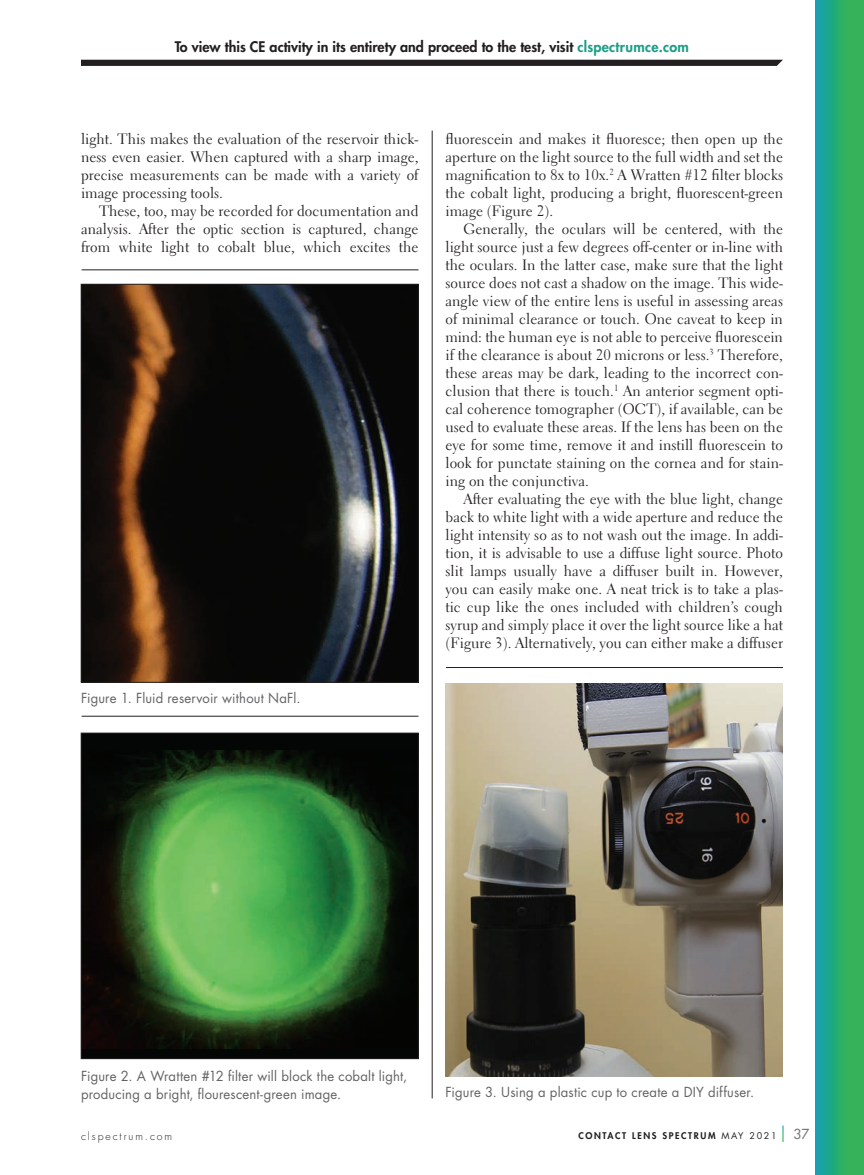
<style>
.page{position:relative;width:864px;height:1175px;background:#fff}
.page>*{position:absolute;margin:0;border:0;box-sizing:border-box;transform-origin:0 0}
.t1{font:15px/18px "Electra LT Std";letter-spacing:.005em;color:#231f20;text-align:justify}
.t2{font:800 14.25px "Futura Std";color:#231f20}
.t3{font:13.5px/18px "Futura Std";letter-spacing:.015em;color:#636366}
.t4{font:500 13.5px "Futura Std";color:#76787b}
.t5{font:300 10.5px "Futura Std";letter-spacing:.18em;color:#231f20}
.t6{font:800 9px "Futura Std";letter-spacing:.18em;color:#231f20}
.s1{color:#1d9d87}
.s2{font-weight:400}
</style>
<div class="page">
<svg style="left:783px;top:1125px;width:1px;height:16px"></svg>
<svg style="left:815px;top:0;width:49px;height:1174px;background:#26aa7c"></svg>
<svg style="left:81px;top:60px;width:702px;height:6px;background:#262223"></svg>
<hr style="left:432px;top:130px;width:1px;height:968px;background:#231f20">
<img style="left:83px;top:286px;width:333px;height:394px">
<div style="left:81px;top:284px;width:337px;height:398px;border:1px solid #231f20"></div>
<div style="left:81px;top:733px;width:337px;height:325px;background:#040505"></div>
<img style="left:83px;top:750px;width:322px;height:298px">
<div style="left:81px;top:733px;width:337px;height:325px;border:1px solid #231f20"></div>
<img style="left:446px;top:684px;width:337px;height:392px">
<hr style="left:82px;top:716px;width:336px;height:1px;background:#231f20">
<hr style="left:446px;top:667px;width:337px;height:1px;background:#231f20">
<hr style="left:82px;top:269px;width:336px;height:1px;background:#231f20">
<p class="t2" style="left:175px;top:37px;width:516px">To view this CE activity in its entirety and proceed to the test, visit <span class="s1">clspectrumce.com</span></p>
<p class="t1" style="left:81px;top:130px;width:339px">light. This makes the evaluation of the reservoir thick&shy;ness even easier. When captured with a sharp image, precise measurements can be made with a variety of image processing tools.</p>
<p class="t1" style="left:81px;top:202px;width:339px;text-indent:18px">These, too, may be recorded for documentation and analysis. After the optic section is captured, change from white light to cobalt blue, which excites the</p>
<p class="t3" style="left:81px;top:689px;width:221px">Figure 1. Fluid reservoir without NaFl.</p>
<p class="t1" style="left:445px;top:130px;width:339px">fluorescein and makes it fluoresce; then open up the aperture on the light source to the full width and set the magnification to 8x to 10x.<sup>2</sup> A Wratten #12 filter blocks the cobalt light, producing a bright, fluorescent-green image (Figure 2).</p>
<p class="t1" style="left:445px;top:220px;width:339px;text-indent:18px">Generally, the oculars will be centered, with the light source just a few degrees off-center or in-line with the oculars. In the latter case, make sure that the light source does not cast a shadow on the image. This wide&shy;angle view of the entire lens is useful in assessing areas of minimal clearance or touch. One caveat to keep in mind: the human eye is not able to perceive fluorescein if the clearance is about 20 microns or less.<sup>3</sup> Therefore, these areas may be dark, leading to the incorrect con&shy;clusion that there is touch.<sup>1</sup> An anterior segment opti&shy;cal coherence tomographer (OCT), if available, can be used to evaluate these areas. If the lens has been on the eye for some time, remove it and instill fluorescein to look for punctate staining on the cornea and for stain&shy;ing on the conjunctiva.</p>
<p class="t1" style="left:445px;top:490px;width:339px;text-indent:18px">After evaluating the eye with the blue light, change back to white light with a wide aperture and reduce the light intensity so as to not wash out the image. In addi&shy;tion, it is advisable to use a diffuse light source. Photo slit lamps usually have a diffuser built in. However, you can easily make one. A neat trick is to take a plas&shy;tic cup like the ones included with children’s cough syrup and simply place it over the light source like a hat (Figure 3). Alternatively, you can either make a diffuser</p>
<p class="t3" style="left:81px;top:1067px;width:328px">Figure 2. A Wratten #12 filter will block the cobalt light, producing a bright, flourescent-green image.</p>
<p class="t3" style="left:445px;top:1082px;width:310px">Figure 3. Using a plastic cup to create a DIY diffuser.</p>
<p class="t5" style="left:81px;top:1129px;width:93px">clspectrum.com</p>
<p class="t6" style="left:578px;top:1129px;width:200px">CONTACT LENS SPECTRUM <span class="s2">MAY 2021</span></p>
<p class="t4" style="left:794px;top:1125px;width:17px">37</p>
</div>
